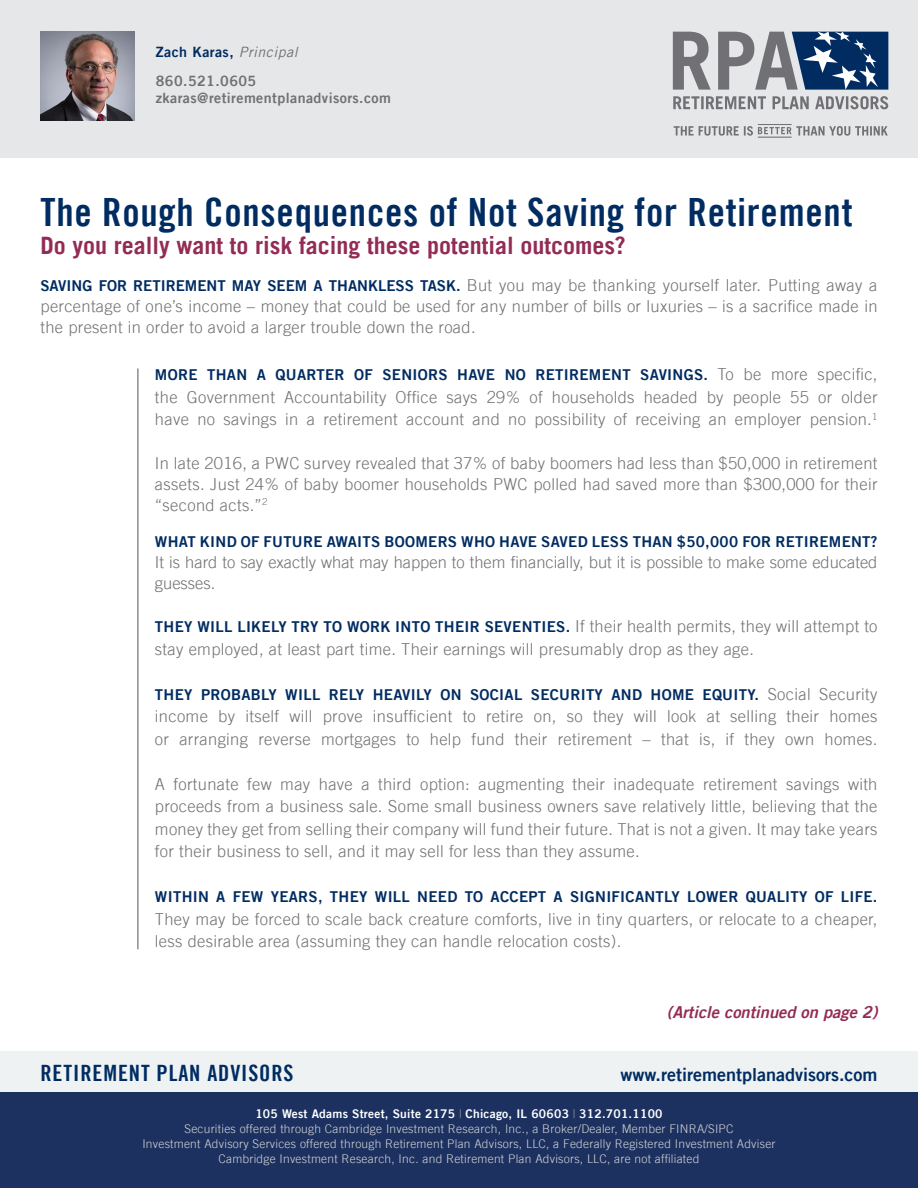
<style>
.page{position:relative;width:918px;height:1188px;background:#fff}
.page>*{position:absolute;margin:0;border:0;box-sizing:border-box;transform-origin:0 0}
.t1{font:39px "Trade Gothic LT Bold Cond Twenty";letter-spacing:.02em;color:#002c62}
.t2{font:700 24px "Trade Gothic LT";color:#932c54}
.t3{font:22.5px "Trade Gothic LT Bold Cond Twenty";letter-spacing:.04em;color:#002c62}
.t4{font:18px "Trade Gothic LT Bold Two";color:#002c62}
.t5{font:300 16.5px/22.5px "Trade Gothic LT";letter-spacing:.02em;color:#717074;text-align:justify}
.t6{font:300 16.5px/21px "Trade Gothic LT";color:#717074}
.t7{font:italic 16.5px "Trade Gothic LT Bold Two";color:#932c54}
.t8{font:15px "Trade Gothic LT Bold Two";letter-spacing:.02em;color:#002c62}
.t9{font:14.25px "Trade Gothic LT Bold Two";letter-spacing:.03em;color:#717074}
.t10{font:14.25px "Trade Gothic LT Bold Two";letter-spacing:.03em;color:#002c62}
.t11{font:300 12px "Trade Gothic LT";letter-spacing:.02em;color:#d1d2d4}
.t12{font:12px "Trade Gothic LT Bold Two";letter-spacing:.02em;color:#fff}
.s1{font-family:"Trade Gothic LT";font-style:italic;color:#717074}
.s2{font-family:"Trade Gothic LT Bold Two";font-weight:400;font-size:15px;color:#002c62}
.s3{font-family:"Trade Gothic LT";font-weight:300;font-size:16.5px;color:#717074}
.s4{font-family:"Trade Gothic LT";font-weight:300;color:#9c9ea0}
</style>
<div class="page">
<div style="left:0;top:0;width:918px;height:158px;background:#e6e7e9"></div>
<svg style="left:673px;top:96px;width:215px;height:13px"></svg>
<svg style="left:673px;top:32px;width:215px;height:58px"></svg>
<svg style="left:674px;top:126px;width:214px;height:10px"></svg>
<hr style="left:758px;top:137px;width:34px;height:1px;background:#717074">
<hr style="left:758px;top:124px;width:34px;height:1px;background:#717074">
<div style="left:0;top:1052px;width:918px;height:136px;background:#eff2f3"></div>
<div style="left:0;top:1092px;width:918px;height:96px;background:#1c3160"></div>
<hr style="left:138px;top:368px;width:1px;height:581px;background:#545555">
<img style="left:40px;top:32px;width:95px;height:89px">
<p class="t10" style="left:156px;top:43px;width:143px">Zach Karas, <span class="s1">Principal</span></p>
<p class="t9" style="left:156px;top:72px;width:102px">860.521.0605</p>
<p class="t9" style="left:156px;top:89px;width:237px">zkaras@retirementplanadvisors.com</p>
<p class="t1" style="left:40px;top:188px;width:814px">The Rough Consequences of Not Saving for Retirement</p>
<p class="t2" style="left:40px;top:231px;width:587px">Do you really want to risk facing these potential outcomes?</p>
<p class="t5" style="left:40px;top:275px;width:839px;line-height:21px"><span class="s2">SAVING FOR RETIREMENT MAY SEEM A THANKLESS TASK.</span> But you may be thanking yourself later. Putting away a percentage of one’s income – money that could be used for any number of bills or luxuries – is a sacrifice made in the present in order to avoid a larger trouble down the road.</p>
<p class="t8" style="left:155px;top:366px;width:724px">MORE THAN A QUARTER OF SENIORS HAVE NO RETIREMENT SAVINGS. <span class="s3">To be more specific,</span></p>
<p class="t5" style="left:155px;top:386px;width:724px">the Government Accountability Office says 29% of households headed by people 55 or older have no savings in a retirement account and no possibility of receiving an employer pension.<sup>1</sup></p>
<p class="t5" style="left:155px;top:452px;width:724px;line-height:21px">In late 2016, a PWC survey revealed that 37% of baby boomers had less than $50,000 in retirement assets. Just 24% of baby boomer households PWC polled had saved more than $300,000 for their “second acts.”<sup>2</sup></p>
<p class="t8" style="left:155px;top:532px;width:724px">WHAT KIND OF FUTURE AWAITS BOOMERS WHO HAVE SAVED LESS THAN $50,000 FOR RETIREMENT?</p>
<p class="t6" style="left:155px;top:551px;width:724px">It is hard to say exactly what may happen to them financially, but it is possible to make some educated guesses.</p>
<p class="t8" style="left:155px;top:618px;width:724px">THEY WILL LIKELY TRY TO WORK INTO THEIR SEVENTIES. <span class="s3">If their health permits, they will attempt to</span></p>
<p class="t5" style="left:155px;top:638px;width:601px">stay employed, at least part time. Their earnings will presumably drop as they age.</p>
<p class="t8" style="left:155px;top:685px;width:724px">THEY PROBABLY WILL RELY HEAVILY ON SOCIAL SECURITY AND HOME EQUITY. <span class="s3">Social Security</span></p>
<p class="t5" style="left:155px;top:705px;width:724px">income by itself will prove insufficient to retire on, so they will look at selling their homes or arranging reverse mortgages to help fund their retirement – that is, if they own homes.</p>
<p class="t5" style="left:155px;top:773px;width:724px">A fortunate few may have a third option: augmenting their inadequate retirement savings with proceeds from a business sale. Some small business owners save relatively little, believing that the money they get from selling their company will fund their future. That is not a given. It may take years for their business to sell, and it may sell for less than they assume.</p>
<p class="t8" style="left:155px;top:888px;width:724px">WITHIN A FEW YEARS, THEY WILL NEED TO ACCEPT A SIGNIFICANTLY LOWER QUALITY OF LIFE.</p>
<p class="t5" style="left:155px;top:908px;width:724px">They may be forced to scale back creature comforts, live in tiny quarters, or relocate to a cheaper, less desirable area (assuming they can handle relocation costs).</p>
<p class="t7" style="left:667px;top:1002px;width:212px">(Article continued on page 2)</p>
<p class="t3" style="left:40px;top:1060px;width:255px">RETIREMENT PLAN ADVISORS</p>
<p class="t4" style="left:621px;top:1064px;width:258px">www.retirementplanadvisors.com</p>
<p class="t12" style="left:255px;top:1106px;width:409px">105 West Adams Street, Suite 2175 <span class="s4">|</span> Chicago, IL 60603 <span class="s4">|</span> 312.701.1100</p>
<p class="t11" style="left:184px;top:1121px;width:551px">Securities offered through Cambridge Investment Research, Inc., a Broker/Dealer, Member FINRA/SIPC</p>
<p class="t11" style="left:142px;top:1136px;width:635px">Investment Advisory Services offered through Retirement Plan Advisors, LLC, a Federally Registered Investment Adviser</p>
<p class="t11" style="left:219px;top:1151px;width:482px">Cambridge Investment Research, Inc. and Retirement Plan Advisors, LLC, are not affiliated</p>
</div>
